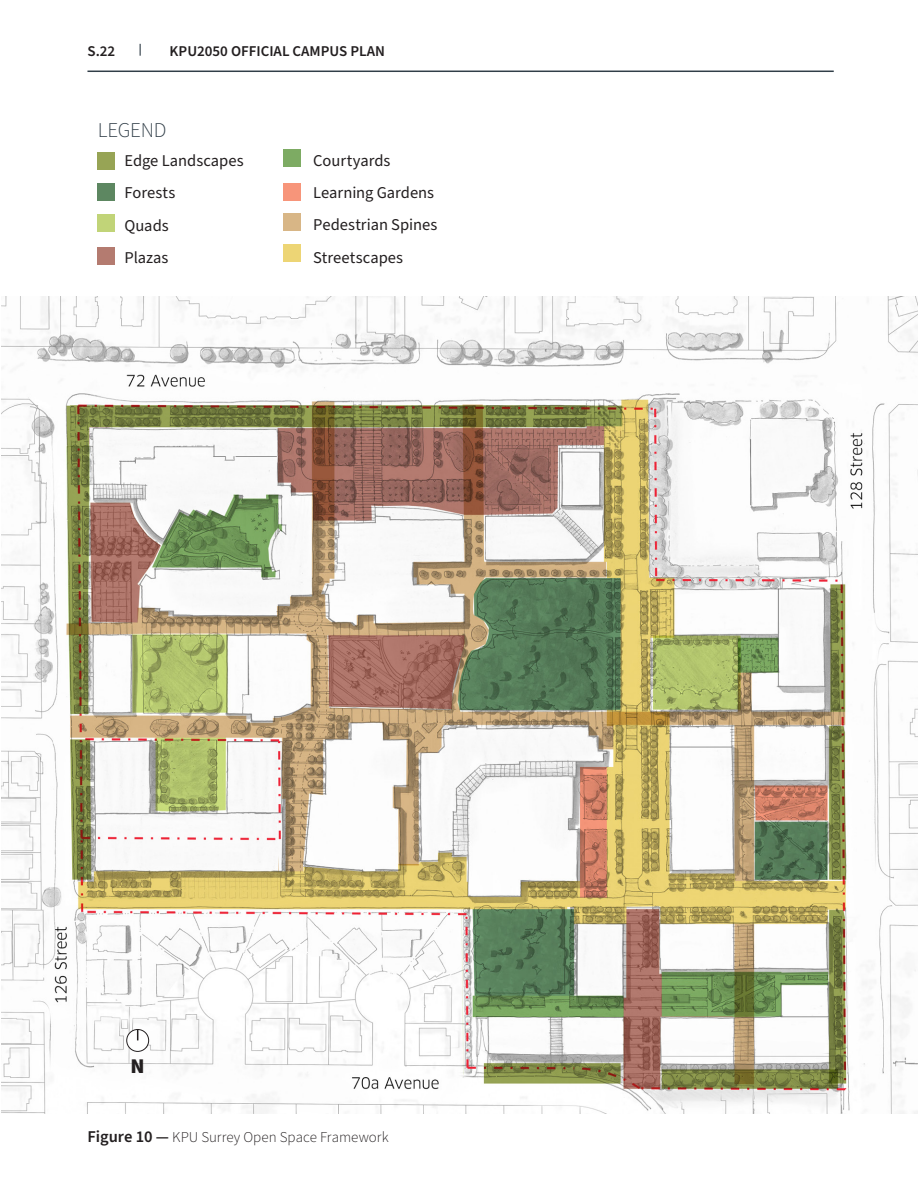
<style>
.page{position:relative;width:918px;height:1188px;background:#fff}
.page>*{position:absolute;margin:0;border:0;box-sizing:border-box;transform-origin:0 0}
.Subheading_4_-_Align{font:300 21px "Source Sans Pro";letter-spacing:-.015em;color:#313e48}
.t1{font:900 21px "Source Sans Pro";color:#231f20}
.t2{font:16.5px "Source Sans Pro";color:#231f20}
.t3{font:300 15px "Source Sans Pro";color:#231f20}
.t4{font:600 15px "Source Sans Pro";color:#231f20}
.s1{font-weight:600;font-size:16.5px}
</style>
<div class="page">
<svg style="left:140px;top:44px;width:1px;height:12px"></svg>
<hr style="left:87px;top:71px;width:747px;height:1px;background:#313e48">
<img style="left:2px;top:296px;width:916px;height:818px">
<div style="left:97px;top:152px;width:17px;height:18px;background:#97a455"></div>
<div style="left:97px;top:214px;width:17px;height:17px;background:#c1d478"></div>
<div style="left:97px;top:248px;width:17px;height:17px;background:#b47b70"></div>
<div style="left:97px;top:183px;width:17px;height:17px;background:#5d8761"></div>
<div style="left:284px;top:149px;width:17px;height:18px;background:#7dab63"></div>
<div style="left:284px;top:183px;width:17px;height:18px;background:#f7957a"></div>
<div style="left:284px;top:213px;width:17px;height:17px;background:#d8b686"></div>
<div style="left:284px;top:245px;width:17px;height:17px;background:#edd575"></div>
<svg style="left:127px;top:1029px;width:22px;height:22px"></svg>
<div style="left:126px;top:1029px;width:23px;height:23px;border:1px solid #231f20;border-radius:50%"></div>
<p class="t4" style="left:87px;top:41px;width:29px">S.22</p>
<p class="t4" style="left:170px;top:41px;width:217px">KPU2050 OFFICIAL CAMPUS PLAN</p>
<p class="Subheading_4_-_Align" style="left:98px;top:116px;width:70px">LEGEND</p>
<p class="t2" style="left:125px;top:150px;width:121px">Edge Landscapes</p>
<p class="t2" style="left:125px;top:182px;width:53px">Forests</p>
<p class="t2" style="left:125px;top:214px;width:46px">Quads</p>
<p class="t2" style="left:125px;top:246px;width:45px">Plazas</p>
<p class="t2" style="left:313px;top:149px;width:79px">Courtyards</p>
<p class="t2" style="left:313px;top:182px;width:122px">Learning Gardens</p>
<p class="t2" style="left:313px;top:214px;width:126px">Pedestrian Spines</p>
<p class="t2" style="left:313px;top:246px;width:91px">Streetscapes</p>
<p class="t1" style="left:131px;top:1052px;width:16px">N</p>
<p class="t3" style="left:87px;top:1127px;width:303px"><span class="s1">Figure 10 —</span> KPU Surrey Open Space Framework</p>
</div>
